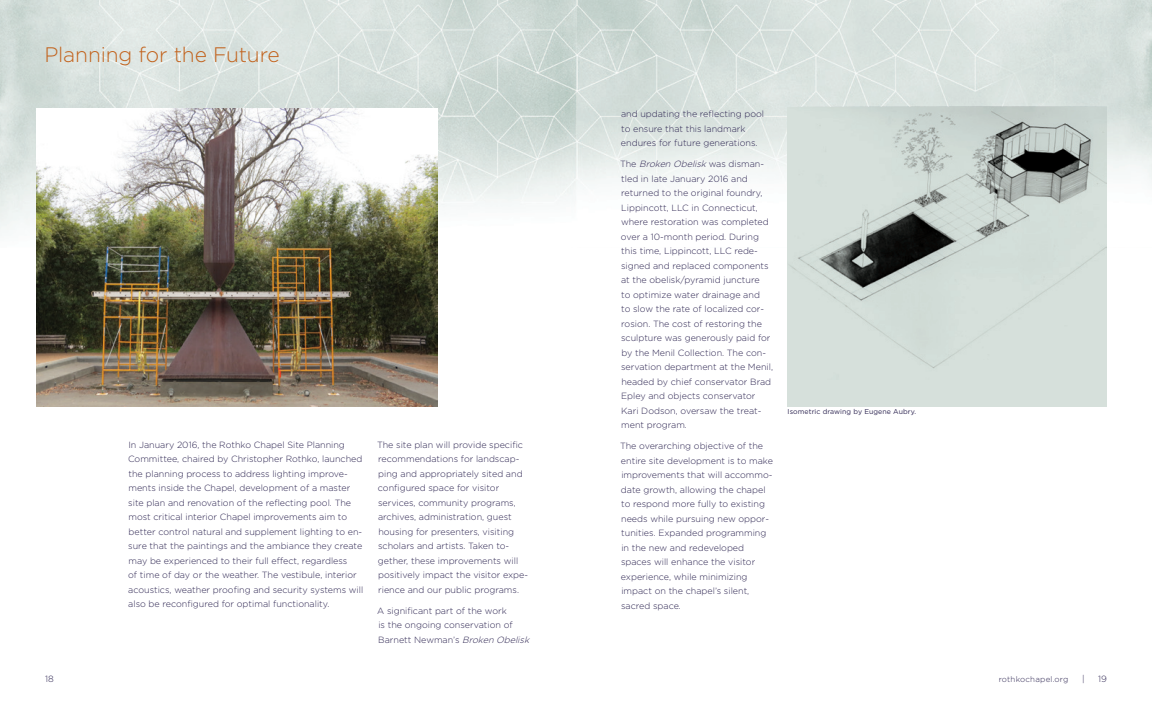
<style>
.page{position:relative;width:1152px;height:720px;background:#fff}
.page>*{position:absolute;margin:0;border:0;box-sizing:border-box;transform-origin:0 0}
.t1{font:300 21px "Gotham";letter-spacing:-.01em;color:#c2621c}
.body_texts{font:300 9px/14.5px "Gotham";color:#2e2652}
.t2{font:300 8px "Gotham";letter-spacing:.025em;color:#2e2652}
.t3{font:7px "Gotham";letter-spacing:.01em;color:#2e2652}
.s1{font-style:italic}
</style>
<div class="page">
<img style="left:0;top:0;width:1152px;height:248px">
<img style="left:36px;top:108px;width:402px;height:298px">
<div style="left:788px;top:107px;width:319px;height:299px;background:#d6e0db"></div>
<img style="left:790px;top:107px;width:317px;height:261px">
<p class="t1" style="left:45px;top:41px;width:237px">Planning for the Future</p>
<p class="body_texts" style="left:128px;top:437px;width:237px">In January 2016, the Rothko Chapel Site Planning Committee, chaired by Christopher Rothko, launched the planning process to address lighting improve&shy;ments inside the Chapel, development of a master site plan and renovation of the reflecting pool. The most critical interior Chapel improvements aim to better control natural and supplement lighting to en&shy;sure that the paintings and the ambiance they create may be experienced to their full effect, regardless<br>of time of day or the weather. The vestibule, interior acoustics, weather proofing and security systems will also be reconfigured for optimal functionality.</p>
<p class="body_texts" style="left:377px;top:437px;width:152px">The site plan will provide specific recommendations for landscap&shy;ping and appropriately sited and configured space for visitor services, community programs, archives, administration, guest housing for presenters, visiting scholars and artists. Taken to&shy;gether, these improvements will positively impact the visitor expe&shy;rience and our public programs.</p>
<p class="body_texts" style="left:377px;top:603px;width:156px">A significant part of the work<br>is the ongoing conservation of<br>Barnett Newman’s <span class="s1">Broken Obelisk</span></p>
<p class="body_texts" style="left:621px;top:107px;width:145px">and updating the reflecting pool to ensure that this landmark endures for future generations.</p>
<p class="body_texts" style="left:620px;top:157px;width:154px">T h e <span class="s1">Broken Obelisk</span>w a s d i s m a n - tled in late January 2016 and returned to the original foundry,<br>Lippincott, LLC in Connecticut, where restoration was completed over a 10-month period. During this time, Lippincott, LLC rede&shy;signed and replaced components at the obelisk/pyramid juncture<br>to optimize water drainage and<br>to slow the rate of localized cor&shy;rosion. The cost of restoring the sculpture was generously paid for by the Menil Collection. The con&shy;servation department at the Menil, headed by chief conservator Brad<br>Epley and objects conservator<br>Kari Dodson, oversaw the treat&shy;ment program.</p>
<p class="body_texts" style="left:620px;top:438px;width:154px">The overarching objective of the entire site development is to make improvements that will accommo&shy;date growth, allowing the chapel to respond more fully to existing needs while pursuing new oppor&shy;tunities. Expanded programming in the new and redeveloped spaces will enhance the visitor experience, while minimizing impact on the chapel’s silent, sacred space.</p>
<p class="t3" style="left:788px;top:407px;width:130px">Isometric drawing by Eugene Aubry.</p>
<p class="body_texts" style="left:45px;top:672px;width:10px">18</p>
<p class="t2" style="left:999px;top:674px;width:71px">rothkochapel.org</p>
<p class="body_texts" style="left:1082px;top:672px;width:4px">|</p>
<p class="body_texts" style="left:1098px;top:672px;width:10px">19</p>
</div>
